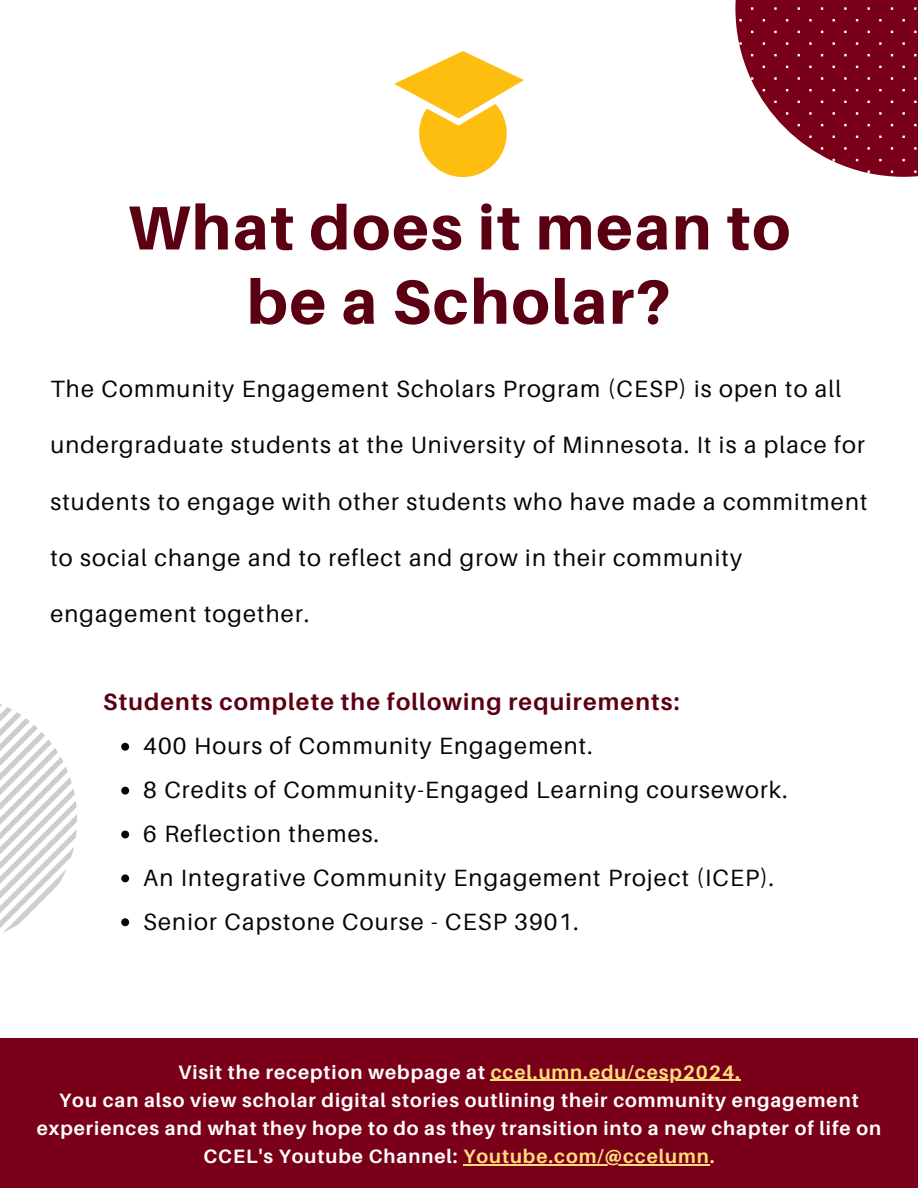
<style>
.page{position:relative;width:918px;height:1188px;background:#fff}
.page>*{position:absolute;margin:0;border:0;box-sizing:border-box;transform-origin:0 0}
.t1{font:800 62.25px/74.2px "Aileron";letter-spacing:.03em;color:#5b0013;text-align:center}
.t2{font:23.55px/43.8px "Aileron";letter-spacing:.05em;color:#050707}
.t3{font:700 23.55px "Aileron";letter-spacing:.05em;color:#5b0013}
.t4{font:700 19.35px/28.2px "Aileron";letter-spacing:.05em;color:#fff;text-align:center}
.s1{color:#ffde7a}
</style>
<div class="page">
<svg style="left:0;top:704px;width:77px;height:229px"></svg>
<svg style="left:735px;top:0;width:183px;height:177px"></svg>
<div style="left:0;top:1038px;width:918px;height:150px;background:#7a0019"></div>
<svg style="left:394px;top:51px;width:130px;height:126px"></svg>
<svg style="left:121px;top:743px;width:8px;height:8px"></svg>
<svg style="left:121px;top:787px;width:8px;height:8px"></svg>
<svg style="left:121px;top:831px;width:8px;height:7px"></svg>
<svg style="left:121px;top:874px;width:8px;height:8px"></svg>
<svg style="left:121px;top:918px;width:8px;height:8px"></svg>
<hr style="left:491px;top:1080px;width:192px;height:1px;background:#ffde7a">
<hr style="left:683px;top:1080px;width:58px;height:1px;background:#ffde7a">
<hr style="left:463px;top:1164px;width:247px;height:1px;background:#ffde7a">
<h1 class="t1" style="left:128px;top:189px;width:664px">What does it mean to be a Scholar?</h1>
<p class="t2" style="left:50px;top:367px;width:793px">The Community Engagement Scholars Program (CESP) is open to all</p>
<p class="t2" style="left:50px;top:423px;width:816px">undergraduate students at the University of Minnesota. It is a place for</p>
<p class="t2" style="left:50px;top:479px;width:819px">students to engage with other students who have made a commitment</p>
<p class="t2" style="left:50px;top:535px;width:693px">to social change and to reflect and grow in their community</p>
<p class="t2" style="left:50px;top:592px;width:260px">engagement together.</p>
<p class="t3" style="left:103px;top:687px;width:578px">Students complete the following requirements:</p>
<p class="t2" style="left:143px;top:723px;width:646px">400 Hours of Community Engagement.<br>8 Credits of Community-Engaged Learning coursework.<br>6 Reflection themes.<br>An Integrative Community Engagement Project (ICEP).<br>Senior Capstone Course - CESP 3901.</p>
<p class="t4" style="left:37px;top:1057px;width:846px">Visit the reception webpage at <span class="s1">ccel.umn.edu/cesp2024.<br></span>You can also view scholar digital stories outlining their community engagement experiences and what they hope to do as they transition into a new chapter of life on CCEL's Youtube Channel: <span class="s1">Youtube.com/@ccelumn.</span></p>
</div>
